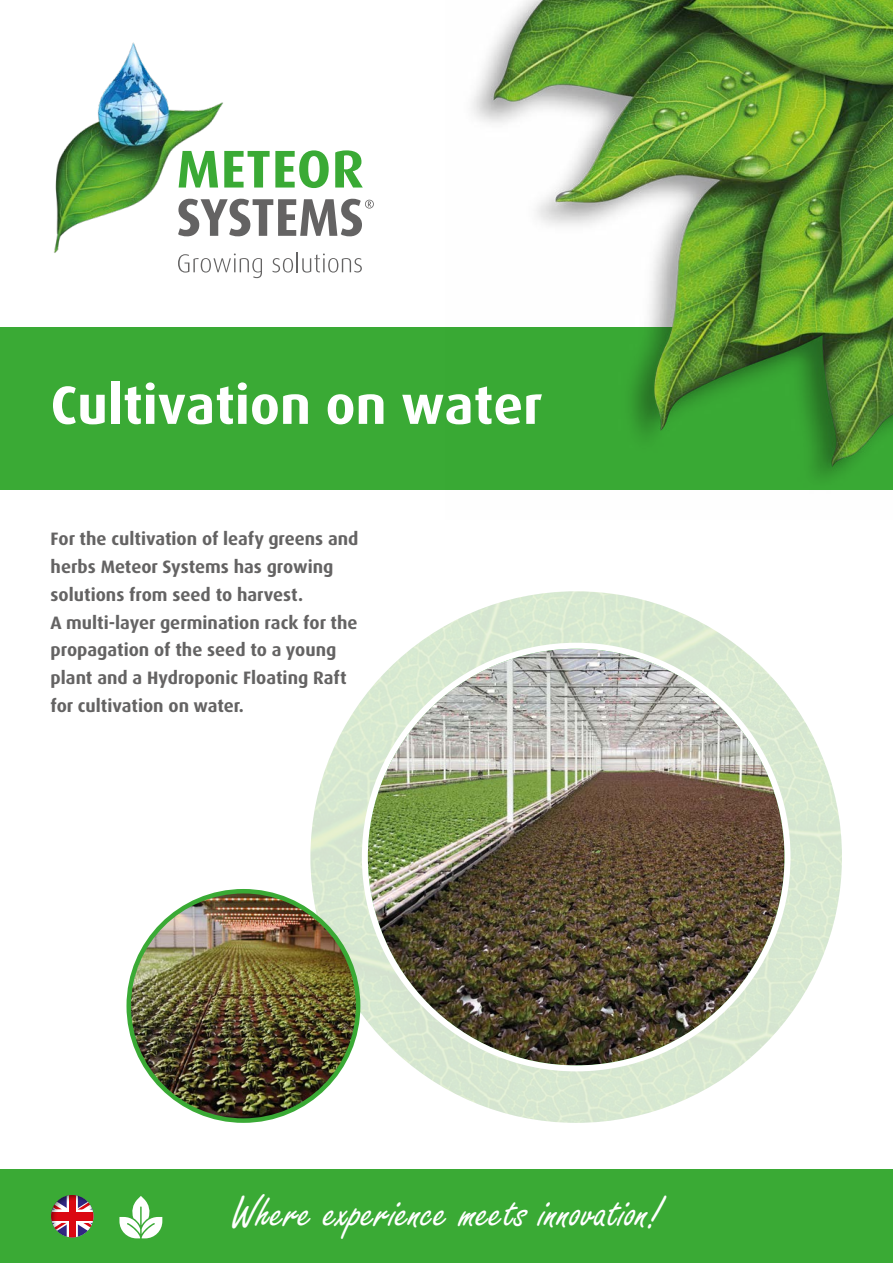
<style>
.page{position:relative;width:893px;height:1263px;background:#fff}
.page>*{position:absolute;margin:0;border:0;box-sizing:border-box;transform-origin:0 0}
.t1{font:700 54px "Dax";color:#fff}
.t2{font:48px "Freestyle Script";color:#fff}
.t3{font:700 18px/27.9px "Dax OT";color:#646363}
</style>
<div class="page">
<div style="left:0;top:1169px;width:893px;height:94px;background:#3aaa35"></div>
<div style="left:0;top:327px;width:893px;height:163px;background:#3aaa35"></div>
<img style="left:310px;top:591px;width:532px;height:532px">
<img style="left:368px;top:649px;width:416px;height:416px;border-radius:208px">
<img style="left:129px;top:891px;width:229px;height:229px;border-radius:115px">
<svg style="left:119px;top:1196px;width:43px;height:42px"></svg>
<img style="left:471px;top:0;width:422px;height:479px">
<img style="left:54px;top:43px;width:169px;height:210px">
<svg style="left:179px;top:151px;width:39px;height:37px"></svg>
<svg style="left:224px;top:150px;width:105px;height:38px"></svg>
<svg style="left:335px;top:150px;width:28px;height:38px"></svg>
<svg style="left:178px;top:199px;width:196px;height:37px"></svg>
<svg style="left:178px;top:253px;width:84px;height:25px"></svg>
<svg style="left:272px;top:252px;width:90px;height:21px"></svg>
<div style="left:49px;top:1195px;width:45px;height:45px;background:#000;opacity:.5"></div>
<h1 class="t1" style="left:51px;top:375px;width:493px">Cultivation on water</h1>
<p class="t3" style="left:51px;top:525px;width:309px">For the cultivation of leafy greens and herbs Meteor Systems has growing solutions from seed to harvest.<br>A multi-layer germination rack for the propagation of the seed to a young plant and a Hydroponic Floating Raft for cultivation on water.</p>
<h2 class="t2" style="left:231px;top:1186px;width:432px">Where experience meets innovation!</h2>
</div>
